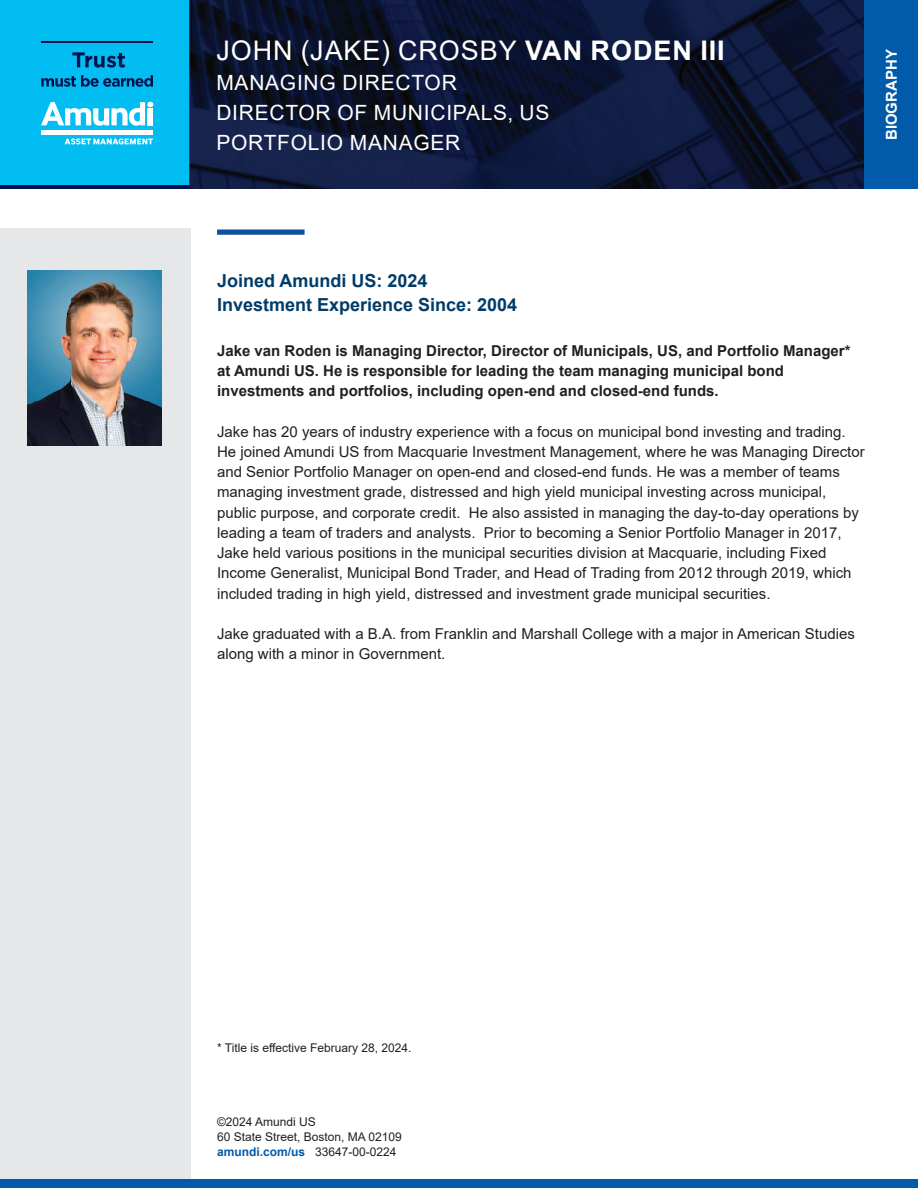
<style>
.page{position:relative;width:918px;height:1188px;background:#fff}
.page>*{position:absolute;margin:0;border:0;box-sizing:border-box;transform-origin:0 0}
.t1{font:27px "Arial";letter-spacing:.035em;color:#fff}
.t2{font:21px/30px "Arial";letter-spacing:.035em;color:#fff}
.t3{font:700 18px/24px "Arial";color:#013c69}
.t4{font:15px/20.2px "Arial";color:#231f20}
.t5{font:700 15px/20.2px "Arial";color:#231f20}
.t6{font:700 15px "Arial";color:#fff}
.t7{font:12px/15px "Arial";color:#231f20}
.s1{font-weight:700}
.s2{font-weight:700;color:#015aaa}
</style>
<div class="page">
<div style="left:0;top:229px;width:190px;height:959px;background:#e6e7e9"></div>
<div style="left:217px;top:230px;width:88px;height:5px;background:#0d519e"></div>
<img style="left:189px;top:0;width:675px;height:189px">
<svg style="left:0;top:0;width:189px;height:189px"></svg>
<div style="left:864px;top:0;width:54px;height:189px;background:#015aaa"></div>
<div style="left:0;top:1179px;width:918px;height:9px;background:#015aaa"></div>
<img style="left:27px;top:270px;width:135px;height:176px">
<h1 class="t1" style="left:216px;top:32px;width:510px">JOHN (JAKE) CROSBY <span class="s1">VAN RODEN III</span></h1>
<h2 class="t2" style="left:216px;top:67px;width:335px">MANAGING DIRECTOR<br>DIRECTOR OF MUNICIPALS, US<br>PORTFOLIO MANAGER</h2>
<p class="t6" style="left:881px;top:140px;width:92px;rotate:-90deg">BIOGRAPHY</p>
<p class="t3" style="left:217px;top:269px;width:302px">Joined Amundi US: 2024<br>Investment Experience Since: 2004</p>
<p class="t5" style="left:217px;top:340px;width:635px">Jake van Roden is Managing Director, Director of Municipals, US, and Portfolio Manager* at Amundi US. He is responsible for leading the team managing municipal bond investments and portfolios, including open-end and closed-end funds.</p>
<p class="t4" style="left:217px;top:421px;width:649px">Jake has 20 years of industry experience with a focus on municipal bond investing and trading.<br>He joined Amundi US from Macquarie Investment Management, where he was Managing Director and Senior Portfolio Manager on open-end and closed-end funds. He was a member of teams managing investment grade, distressed and high yield municipal investing across municipal, public purpose, and corporate credit. He also assisted in managing the day-to-day operations by leading a team of traders and analysts. Prior to becoming a Senior Portfolio Manager in 2017, Jake held various positions in the municipal securities division at Macquarie, including Fixed Income Generalist, Municipal Bond Trader, and Head of Trading from 2012 through 2019, which included trading in high yield, distressed and investment grade municipal securities.</p>
<p class="t4" style="left:217px;top:624px;width:639px">Jake graduated with a B.A. from Franklin and Marshall College with a major in American Studies along with a minor in Government.</p>
<p class="t7" style="left:217px;top:1040px;width:196px">* Title is effective February 28, 2024.</p>
<p class="t7" style="left:217px;top:1114px;width:186px">©2024 Amundi US<br>60 State Street, Boston, MA 02109 <span class="s2">amundi.com/us</span> 33647-00-0224</p>
</div>
